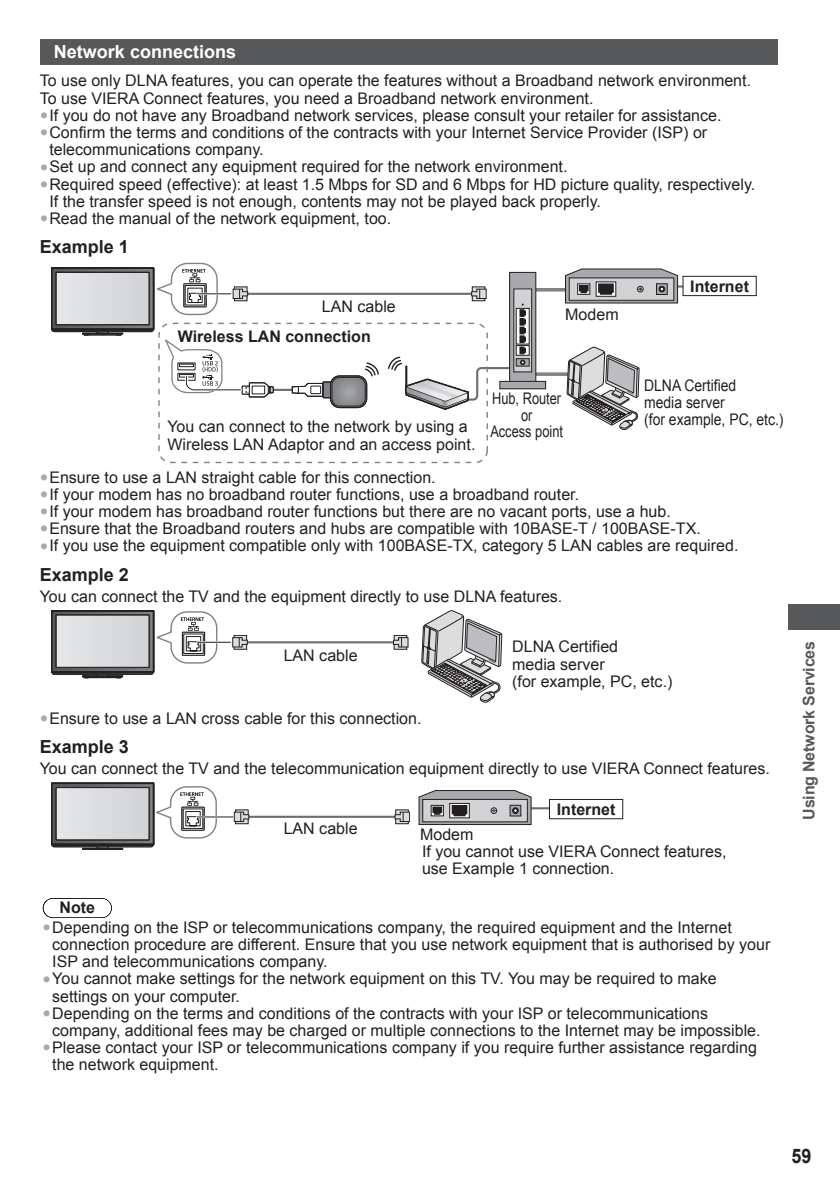
<style>
.page{position:relative;width:840px;height:1191px;background:#fff}
.page>*{position:absolute;margin:0;border:0;box-sizing:border-box;transform-origin:0 0}
.t1{font:700 20px "Arial";color:#231f20;scale:.9 1}
.t2{font:700 18px "Arial";color:#231f20}
.t3{font:700 18px "Arial";color:#fff}
.t4{font:16px/17.2px "Arial";color:#231f20}
.t5{font:16px/17.2px "Arial";color:#231f20;scale:.87 1}
.t6{font:700 16px "Arial";color:#231f20}
.t7{font:16px/16.4px "Arial";color:#231f20;text-align:center;scale:.8 1}
.t8{font:700 16px "Arial";letter-spacing:-.01em;color:#57585a}
.s1{font-size:24px;color:#a8a9ad}
</style>
<div class="page">
<div style="left:788px;top:604px;width:51px;height:25px;background:#57585a"></div>
<div style="left:40px;top:40px;width:737px;height:25px;background:#57585a"></div>
<hr style="left:244px;top:293px;width:230px;height:2px;background:#6c6d70">
<svg style="left:387px;top:268px;width:312px;height:173px"></svg>
<hr style="left:271px;top:389px;width:24px;height:2px;background:#6c6d70">
<svg style="left:291px;top:362px;width:87px;height:47px"></svg>
<div style="left:310px;top:386px;width:10px;height:8px;border:1px solid #231f20"></div>
<div style="left:158px;top:323px;width:329px;height:140px;border:1px dashed #808285;border-radius:12px"></div>
<svg style="left:51px;top:263px;width:223px;height:135px"></svg>
<div style="left:682px;top:276px;width:73px;height:20px;background:#fff"></div>
<div style="left:682px;top:276px;width:74px;height:20px;border:1px solid #231f20"></div>
<hr style="left:244px;top:641px;width:152px;height:2px;background:#6c6d70">
<div style="left:393px;top:635px;width:14px;height:14px;border:1px solid #231f20"></div>
<svg style="left:393px;top:636px;width:15px;height:12px"></svg>
<div style="left:233px;top:635px;width:14px;height:14px;border:1px solid #231f20"></div>
<svg style="left:232px;top:636px;width:15px;height:12px"></svg>
<svg style="left:421px;top:610px;width:81px;height:92px"></svg>
<hr style="left:197px;top:642px;width:33px;height:1px;background:#231f20">
<svg style="left:51px;top:610px;width:167px;height:68px"></svg>
<hr style="left:523px;top:807px;width:29px;height:2px;background:#6c6d70">
<hr style="left:246px;top:815px;width:154px;height:3px;background:#6c6d70">
<div style="left:395px;top:809px;width:13px;height:15px;border:1px solid #231f20"></div>
<svg style="left:394px;top:811px;width:15px;height:11px"></svg>
<div style="left:235px;top:809px;width:13px;height:15px;border:1px solid #231f20"></div>
<svg style="left:234px;top:811px;width:15px;height:11px"></svg>
<svg style="left:418px;top:790px;width:113px;height:35px;background:#9d9c9e"></svg>
<hr style="left:197px;top:816px;width:36px;height:1px;background:#231f20">
<svg style="left:51px;top:782px;width:166px;height:68px"></svg>
<div style="left:549px;top:799px;width:73px;height:19px;background:#fff"></div>
<div style="left:548px;top:799px;width:75px;height:20px;border:1px solid #231f20"></div>
<svg style="left:52px;top:898px;width:50px;height:20px"></svg>
<p class="t3" style="left:54px;top:42px;width:184px">Network connections</p>
<p class="t4" style="left:40px;top:72px;width:712px">To use only DLNA features, you can operate the features without a Broadband network environment.<br>To use VIERA Connect features, you need a Broadband network environment.</p>
<p class="t4" style="left:40px;top:107px;width:683px"><span class="s1">•</span> If you do not have any Broadband network services, please consult your retailer for assistance.</p>
<p class="t4" style="left:49px;top:124px;width:659px;text-indent:-10px"><span class="s1">•</span> Confirm the terms and conditions of the contracts with your Internet Service Provider (ISP) or telecommunications company.</p>
<p class="t4" style="left:40px;top:158px;width:529px"><span class="s1">•</span> Set up and connect any equipment required for the network environment.</p>
<p class="t4" style="left:49px;top:175px;width:707px;text-indent:-10px"><span class="s1">•</span> Required speed (effective): at least 1.5 Mbps for SD and 6 Mbps for HD picture quality, respectively.<br>If the transfer speed is not enough, contents may not be played back properly.</p>
<p class="t4" style="left:40px;top:210px;width:353px"><span class="s1">•</span> Read the manual of the network equipment, too.</p>
<p class="t2" style="left:40px;top:237px;width:91px">Example 1</p>
<p class="t4" style="left:322px;top:298px;width:75px">LAN cable</p>
<p class="t6" style="left:178px;top:328px;width:194px">Wireless LAN connection</p>
<p class="t4" style="left:565px;top:306px;width:55px">Modem</p>
<p class="t7" style="left:492px;top:390px;width:88px">Hub, Router or</p>
<p class="t4" style="left:167px;top:418px;width:302px">You can connect to the network by using a</p>
<p class="t7" style="left:490px;top:423px;width:92px">Access point</p>
<p class="t4" style="left:167px;top:435px;width:309px">Wireless LAN Adaptor and an access point.</p>
<p class="t6" style="left:689px;top:277px;width:60px">Internet</p>
<p class="t5" style="left:643px;top:376px;width:162px">DLNA Certified<br>media server<br>(for example, PC, etc.)</p>
<p class="t4" style="left:40px;top:468px;width:397px"><span class="s1">•</span> Ensure to use a LAN straight cable for this connection.</p>
<p class="t4" style="left:40px;top:485px;width:540px"><span class="s1">•</span> If your modem has no broadband router functions, use a broadband router.</p>
<p class="t4" style="left:40px;top:503px;width:632px"><span class="s1">•</span> If your modem has broadband router functions but there are no vacant ports, use a hub.</p>
<p class="t4" style="left:40px;top:520px;width:662px"><span class="s1">•</span> Ensure that the Broadband routers and hubs are compatible with 10BASE-T / 100BASE-TX.</p>
<p class="t4" style="left:40px;top:537px;width:699px"><span class="s1">•</span> If you use the equipment compatible only with 100BASE-TX, category 5 LAN cables are required.</p>
<p class="t2" style="left:40px;top:564px;width:91px">Example 2</p>
<p class="t4" style="left:40px;top:587px;width:524px">You can connect the TV and the equipment directly to use DLNA features.</p>
<p class="t4" style="left:283px;top:647px;width:75px">LAN cable</p>
<p class="t4" style="left:512px;top:638px;width:162px">DLNA Certified<br>media server<br>(for example, PC, etc.)</p>
<p class="t4" style="left:40px;top:710px;width:383px"><span class="s1">•</span> Ensure to use a LAN cross cable for this connection.</p>
<p class="t2" style="left:40px;top:737px;width:91px">Example 3</p>
<p class="t4" style="left:40px;top:760px;width:731px">You can connect the TV and the telecommunication equipment directly to use VIERA Connect features.</p>
<p class="t4" style="left:283px;top:820px;width:75px">LAN cable</p>
<p class="t6" style="left:556px;top:800px;width:60px">Internet</p>
<p class="t4" style="left:422px;top:842px;width:306px">If you cannot use VIERA Connect features, use Example 1 connection.</p>
<p class="t4" style="left:420px;top:826px;width:55px">Modem</p>
<p class="t6" style="left:60px;top:898px;width:37px">Note</p>
<p class="t4" style="left:52px;top:918px;width:719px;text-indent:-10px"><span class="s1">•</span> Depending on the ISP or telecommunications company, the required equipment and the Internet connection procedure are different. Ensure that you use network equipment that is authorised by your<br>ISP and telecommunications company.</p>
<p class="t4" style="left:52px;top:970px;width:665px;text-indent:-10px"><span class="s1">•</span> You cannot make settings for the network equipment on this TV. You may be required to make settings on your computer.</p>
<p class="t4" style="left:52px;top:1004px;width:709px;text-indent:-10px"><span class="s1">•</span> Depending on the terms and conditions of the contracts with your ISP or telecommunications company, additional fees may be charged or multiple connections to the Internet may be impossible.</p>
<p class="t4" style="left:52px;top:1039px;width:705px;text-indent:-10px"><span class="s1">•</span> Please contact your ISP or telecommunications company if you require further assistance regarding the network equipment.</p>
<p class="t8" style="left:799px;top:820px;width:180px;rotate:-90deg">Using Network Services</p>
<p class="t1" style="left:791px;top:1144px;width:24px">59</p>
</div>
